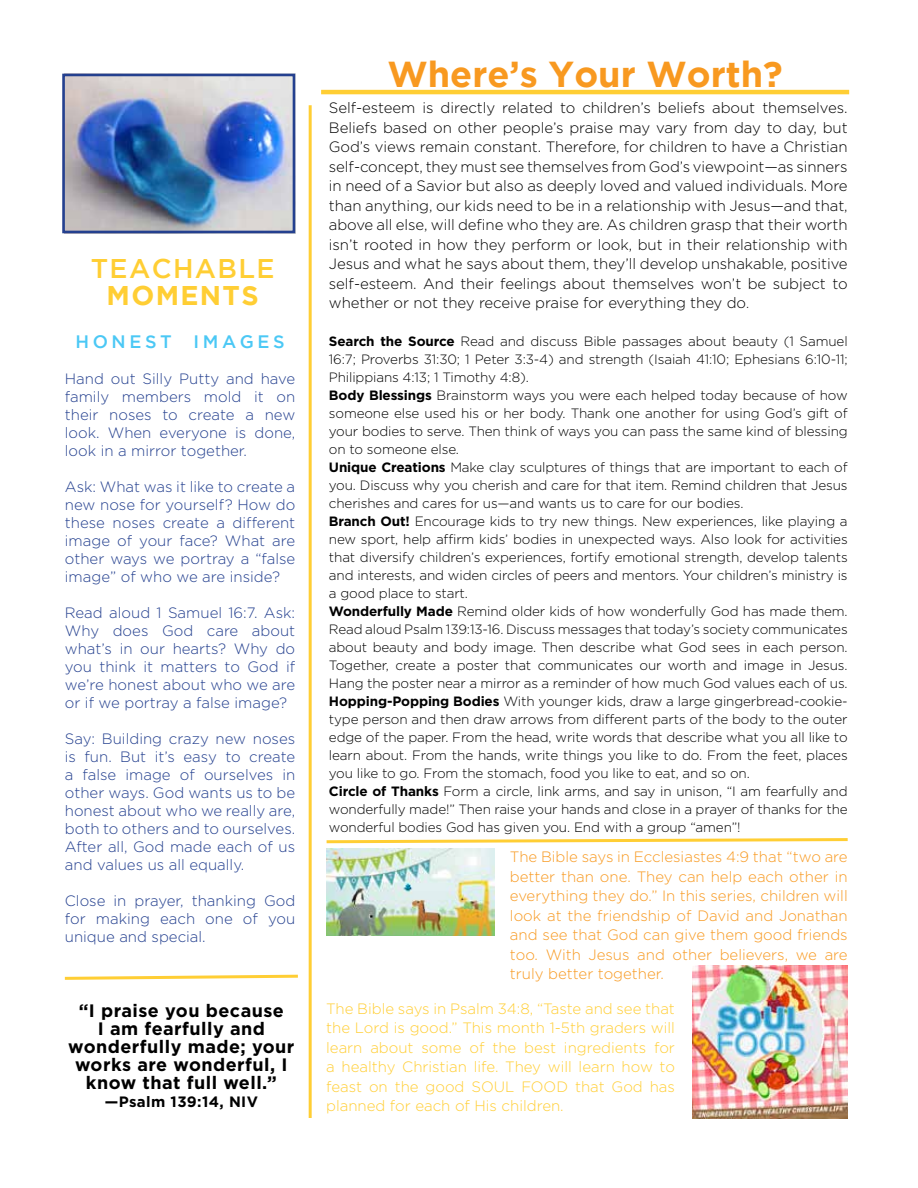
<style>
.page{position:relative;width:918px;height:1188px;background:#fff}
.page>*{position:absolute;margin:0;border:0;box-sizing:border-box;transform-origin:0 0}
.t1{font:700 36px "Gotham";color:#f89920}
.t2{font:500 27px "Gotham";letter-spacing:.05em;color:#ffce34}
.t3{font:700 27px "Gotham";letter-spacing:.05em;color:#ffce34}
.t4{font:700 18px/18px "Gotham";letter-spacing:.025em;color:#000;text-align:center}
.t5{font:500 18px "Gotham";letter-spacing:.2em;color:#4bc8f5}
.t6{font:300 15px/18px "Gotham";color:#24408f;text-align:justify}
.t7{font:300 15px/19.5px "Gotham";letter-spacing:-.005em;color:#000;text-align:justify}
.t8{font:300 15px/19.5px "Gotham";color:#f89920;text-align:justify}
.t9{font:300 15px/19.5px "Gotham";color:#ffce34;text-align:justify}
.t10{font:700 15px "Gotham";letter-spacing:.025em;color:#000}
.t11{font:300 13.5px/18px "Gotham";letter-spacing:-.01em;color:#000}
.s1{font-size:13.5px}
.s2{font-weight:700}
</style>
<div class="page">
<hr style="left:321px;top:90px;width:528px;height:4px;background:#ffce34">
<hr style="left:309px;top:105px;width:3px;height:1013px;background:#ffce34">
<svg style="left:326px;top:838px;width:522px;height:6px"></svg>
<img style="left:326px;top:849px;width:169px;height:86px">
<img style="left:692px;top:966px;width:156px;height:152px">
<svg style="left:64px;top:974px;width:234px;height:6px"></svg>
<img style="left:66px;top:78px;width:225px;height:151px">
<div style="left:62px;top:74px;width:233px;height:159px;border:3px solid #24408f"></div>
<h2 class="t2" style="left:91px;top:253px;width:185px">TEACHABLE</h2>
<h2 class="t3" style="left:107px;top:280px;width:154px">MOMENTS</h2>
<h3 class="t5" style="left:75px;top:331px;width:211px">HONEST IMAGES</h3>
<p class="t6" style="left:65px;top:369px;width:232px">Hand out Silly Putty and have family members mold it on their noses to create a new look. When everyone is done, look in a mirror together.</p>
<p class="t6" style="left:65px;top:477px;width:232px">Ask: What was it like to create a new nose for yourself? How do these noses create a different image of your face? What are other ways we portray a “false image” of who we are inside?</p>
<p class="t6" style="left:65px;top:603px;width:232px">Read aloud 1 Samuel 16:7. Ask:<br>Why does God care about what’s in our hearts? Why do you think it matters to God if we’re honest about who we are or if we portray a false image?</p>
<p class="t6" style="left:65px;top:729px;width:232px">Say: Building crazy new noses is fun. But it’s easy to create a false image of ourselves in other ways. God wants us to be honest about who we really are, both to others and to ourselves.<br>After all, God made each of us and values us all equally.</p>
<p class="t6" style="left:65px;top:891px;width:232px">Close in prayer, thanking God for making each one of you unique and special.</p>
<h3 class="t4" style="left:68px;top:1001px;width:228px">“I praise you because<br>I am fearfully and wonderfully made; your works are wonderful, I know that full well.”</h3>
<p class="t10" style="left:105px;top:1093px;width:155px">—Psalm 139:14, NIV</p>
<h1 class="t1" style="left:387px;top:53px;width:397px">Where’s Your Worth?</h1>
<p class="t7" style="left:329px;top:98px;width:520px">Self-esteem is directly related to children’s beliefs about themselves.<br>Beliefs based on other people’s praise may vary from day to day, but God’s views remain constant. Therefore, for children to have a Christian self-concept, they must see themselves from God’s viewpoint—as sinners in need of a Savior but also as deeply loved and valued individuals. More than anything, our kids need to be in a relationship with Jesus—and that, above all else, will define who they are. As children grasp that their worth isn’t rooted in how they perform or look, but in their relationship with Jesus and what he says about them, they’ll develop unshakable, positive self-esteem. And their feelings about themselves won’t be subject to whether or not they receive praise for everything they do<span class="s1">.</span></p>
<p class="t11" style="left:329px;top:332px;width:520px"><span class="s2">Search the Source</span> Read and discuss Bible passages about beauty (1 Samuel 16:7; Proverbs 31:30; 1 Peter 3:3-4) and strength (Isaiah 41:10; Ephesians 6:10-11; Philippians 4:13; 1 Timothy 4:8).<br><span class="s2">Body Blessings</span> Brainstorm ways you were each helped today because of how someone else used his or her body. Thank one another for using God’s gift of your bodies to serve. Then think of ways you can pass the same kind of blessing on to someone else.<br><span class="s2">Unique Creations</span> Make clay sculptures of things that are important to each of you. Discuss why you cherish and care for that item. Remind children that Jesus cherishes and cares for us—and wants us to care for our bodies.<br><span class="s2">Branch Out!</span> Encourage kids to try new things. New experiences, like playing a new sport, help affirm kids’ bodies in unexpected ways. Also look for activities that diversify children’s experiences, fortify emotional strength, develop talents and interests, and widen circles of peers and mentors. Your children’s ministry is a good place to start.<br><span class="s2">Wonderfully Made</span> Remind older kids of how wonderfully God has made them.<br>Read aloud Psalm 139:13-16. Discuss messages that today’s society communicates about beauty and body image. Then describe what God sees in each person.<br>Together, create a poster that communicates our worth and image in Jesus.<br>Hang the poster near a mirror as a reminder of how much God values each of us.<br><span class="s2">Hopping-Popping Bodies</span> With younger kids, draw a large gingerbread-cookie&shy;type person and then draw arrows from different parts of the body to the outer edge of the paper. From the head, write words that describe what you all like to learn about. From the hands, write things you like to do. From the feet, places you like to go. From the stomach, food you like to eat, and so on.<br><span class="s2">Circle of Thanks</span> Form a circle, link arms, and say in unison, “I am fearfully and wonderfully made!” Then raise your hands and close in a prayer of thanks for the wonderful bodies God has given you. End with a group “amen”!</p>
<p class="t8" style="left:510px;top:847px;width:339px">The Bible says in Ecclesiastes 4:9 that “two are better than one. They can help each other in everything they do.” In this series, children will look at the friendship of David and Jonathan and see that God can give them good friends too. With Jesus and other believers, we are truly better together.</p>
<p class="t9" style="left:326px;top:998px;width:350px">The Bible says in Psalm 34:8, “Taste and see that the Lord is good.” This month 1-5th graders will learn about some of the best ingredients for a healthy Christian life. They will learn how to feast on the good SOUL FOOD that God has planned for each of His children.</p>
</div>
